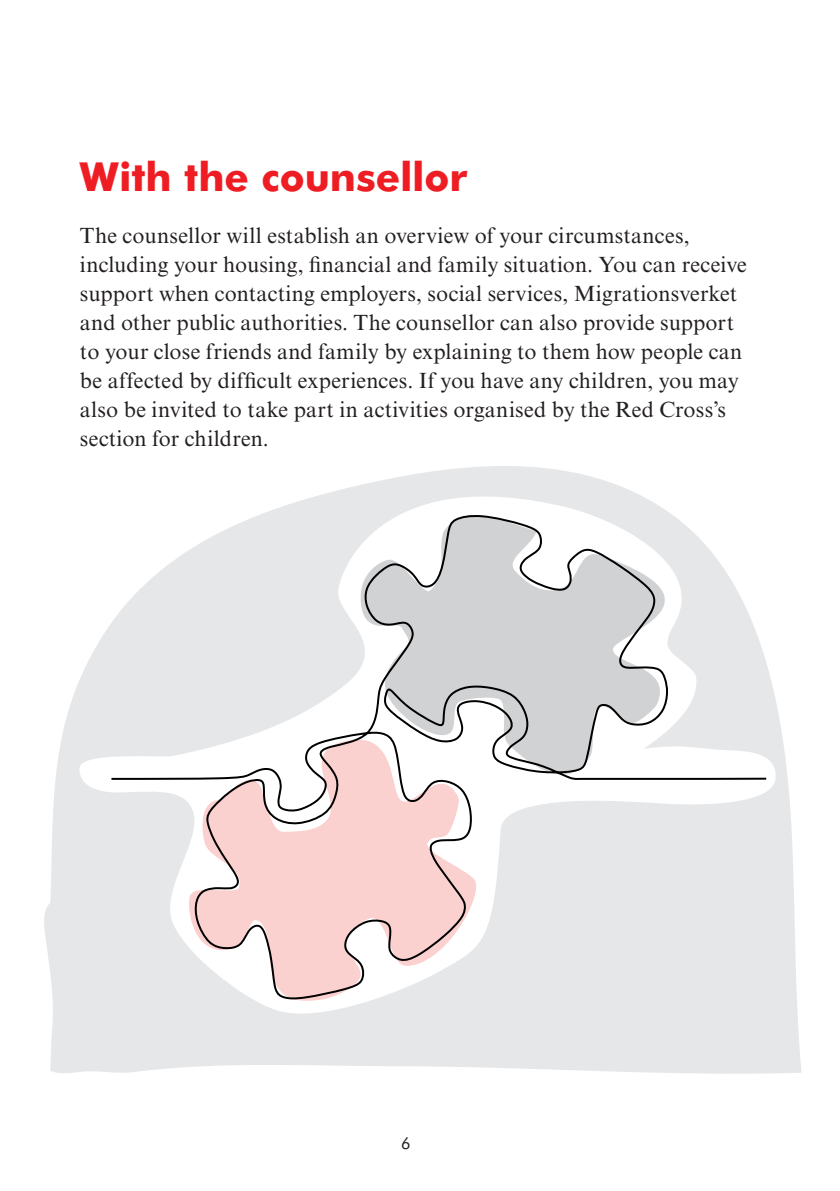
<style>
.page{position:relative;width:840px;height:1191px;background:#fff}
.page>*{position:absolute;margin:0;border:0;box-sizing:border-box;transform-origin:0 0}
.RUBBE{font:700 40px "Futura BT";color:#ee1d23}
.Brödtext_utan_indrag{font:22px/29px "Times NRMT";letter-spacing:.01em;color:#231f20}
.t1{font:16px "Futura BT";color:#231f20}
</style>
<div class="page">
<svg style="left:44px;top:682px;width:757px;height:392px;fill:#e6e7e9"></svg>
<svg style="left:79px;top:466px;width:700px;height:558px;fill:#e6e7e9"></svg>
<svg style="left:109px;top:514px;width:658px;height:487px"></svg>
<p class="RUBBE" style="left:80px;top:152px;width:388px">With the counsellor</p>
<p class="Brödtext_utan_indrag" style="left:80px;top:221px;width:668px">The counsellor will establish an overview of your circumstances, including your housing, financial and family situation. You can receive support when contacting employers, social services, Migrationsverket and other public authorities. The counsellor can also provide support to your close friends and family by explaining to them how people can be affected by difficult experiences. If you have any children, you may also be invited to take part in activities organised by the Red Cross’s section for children.</p>
<p class="t1" style="left:401px;top:1134px;width:11px">6</p>
</div>
